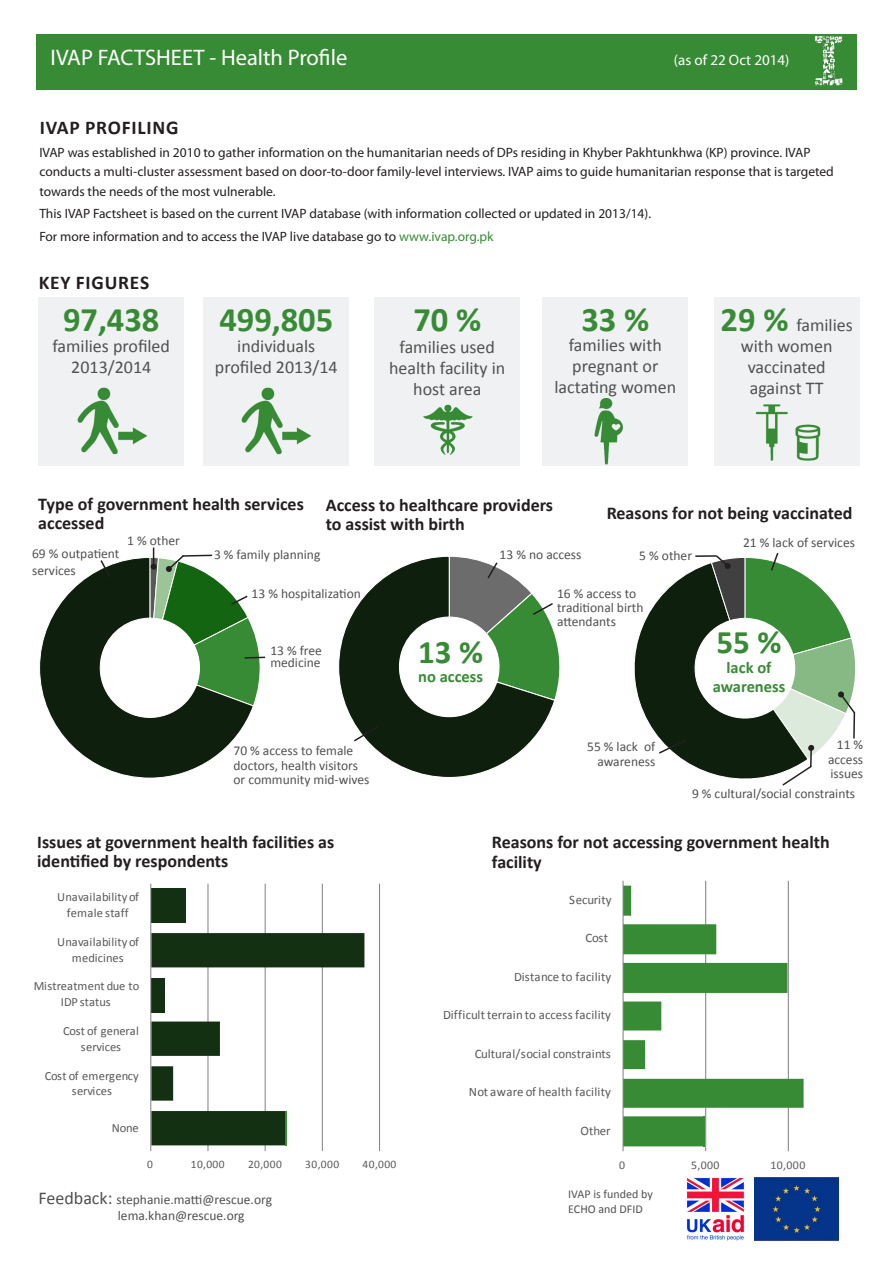
<style>
.page{position:relative;width:893px;height:1263px;background:#fff}
.page>*{position:absolute;margin:0;border:0;box-sizing:border-box;transform-origin:0 0}
.t1{font:700 34.5px "Calibri";color:#388b35}
.t2{font:700 33px "Calibri";color:#388b35}
.t3{font:22.5px "Myriad Pro";color:#fff}
.t4{font:700 19.5px "Calibri";letter-spacing:.04em;color:#231f20}
.t5{font:700 18px/19.5px "Calibri";color:#231f20}
.t6{font:18px/21px "Calibri";color:#515151;text-align:center}
.t7{font:700 16.5px/19.5px "Calibri";color:#388b35;text-align:center}
.t8{font:15px "Myriad Pro";color:#fff}
.t9{font:13.5px/19.5px "Myriad Pro";color:#231f20}
.t10{font:13.5px/14.2px "Calibri";color:#515151}
.t11{font:13.5px "Calibri";color:#505052}
.t12{font:12.9px "Calibri";letter-spacing:.02em;color:#595959}
.t13{font:12.9px "Calibri";color:#595959}
.t14{font:12.45px/15.6px "Calibri";color:#595959;text-align:center}
.t15{font:12.45px/15.6px "Calibri";letter-spacing:.02em;color:#595959;text-align:center}
.t16{font:12px/15px "Calibri";color:#515151}
.t17{font:11.85px "Calibri";letter-spacing:.04em;color:#595959}
.t18{font:11.4px "Calibri";letter-spacing:.04em;color:#595959}
.s1{color:#388b35}
.s2{font-weight:700;font-size:34.5px;color:#388b35}
.s3{font-size:18px}
</style>
<div class="page">
<svg style="left:338px;top:556px;width:216px;height:222px;fill:#0f1f0d"></svg>
<svg style="left:39px;top:557px;width:214px;height:221px;fill:#0f1f0d"></svg>
<div style="left:36px;top:34px;width:821px;height:56px;background:#388b35"></div>
<img style="left:814px;top:37px;width:29px;height:49px">
<svg style="left:352px;top:725px;width:28px;height:18px"></svg>
<div style="left:39px;top:297px;width:145px;height:169px;background:#f0f1f2"></div>
<div style="left:375px;top:297px;width:145px;height:169px;background:#f0f1f2"></div>
<div style="left:543px;top:297px;width:145px;height:169px;background:#f0f1f2"></div>
<div style="left:204px;top:297px;width:145px;height:169px;background:#f0f1f2"></div>
<div style="left:714px;top:297px;width:145px;height:169px;background:#f0f1f2"></div>
<img style="left:77px;top:387px;width:70px;height:68px">
<img style="left:241px;top:387px;width:70px;height:68px">
<img style="left:686px;top:1177px;width:58px;height:64px">
<img style="left:754px;top:1177px;width:85px;height:64px">
<svg style="left:99px;top:558px;width:13px;height:21px"></svg>
<svg style="left:448px;top:556px;width:112px;height:146px"></svg>
<img style="left:755px;top:404px;width:66px;height:57px">
<img style="left:423px;top:404px;width:50px;height:51px">
<svg style="left:149px;top:547px;width:117px;height:160px"></svg>
<svg style="left:634px;top:553px;width:222px;height:233px"></svg>
<img style="left:594px;top:398px;width:29px;height:66px">
<hr style="left:207px;top:884px;width:1px;height:267px;background:#868686">
<hr style="left:265px;top:884px;width:1px;height:267px;background:#868686">
<hr style="left:322px;top:884px;width:1px;height:267px;background:#868686">
<hr style="left:379px;top:884px;width:1px;height:267px;background:#868686">
<div style="left:151px;top:888px;width:35px;height:35px;background:#143012"></div>
<svg style="left:151px;top:933px;width:213px;height:212px"></svg>
<hr style="left:285px;top:1111px;width:1px;height:34px;background:#388b35">
<hr style="left:150px;top:884px;width:1px;height:267px;background:#868686">
<hr style="left:705px;top:881px;width:1px;height:270px;background:#868686">
<hr style="left:788px;top:881px;width:1px;height:270px;background:#868686">
<hr style="left:870px;top:881px;width:1px;height:270px;background:#868686">
<svg style="left:624px;top:886px;width:180px;height:260px"></svg>
<hr style="left:703px;top:1116px;width:1px;height:30px;background:#388b35">
<hr style="left:622px;top:881px;width:2px;height:270px;background:#868686">
<p class="t3" style="left:51px;top:44px;width:298px">IVAP FACTSHEET - Health Profile</p>
<p class="t8" style="left:674px;top:51px;width:117px">(as of 22 Oct 2014)</p>
<p class="t4" style="left:40px;top:115px;width:140px">IVAP PROFILING</p>
<p class="t9" style="left:39px;top:142px;width:796px">IVAP was established in 2010 to gather information on the humanitarian needs of DPs residing in Khyber Pakhtunkhwa (KP) province. IVAP conducts a multi-cluster assessment based on door-to-door family-level interviews. IVAP aims to guide humanitarian response that is targeted towards the needs of the most vulnerable.</p>
<p class="t9" style="left:39px;top:204px;width:613px">This IVAP Factsheet is based on the current IVAP database (with information collected or updated in 2013/14).</p>
<p class="t9" style="left:39px;top:226px;width:456px">For more information and to access the IVAP live database go to <span class="s1">www.ivap.org.pk</span></p>
<p class="t4" style="left:39px;top:271px;width:112px">KEY FIGURES</p>
<p class="t1" style="left:63px;top:298px;width:98px">97,438</p>
<p class="t6" style="left:52px;top:334px;width:119px">families profiled<br>2013/2014</p>
<p class="t1" style="left:219px;top:298px;width:115px">499,805</p>
<p class="t6" style="left:215px;top:334px;width:124px">individuals profiled 2013/14</p>
<p class="t1" style="left:413px;top:298px;width:69px">70 %</p>
<p class="t6" style="left:389px;top:336px;width:118px">families used health facility in host area</p>
<p class="t1" style="left:581px;top:298px;width:69px">33 %</p>
<p class="t6" style="left:554px;top:334px;width:123px">families with pregnant or lactating women</p>
<p class="t6" style="left:721px;top:313px;width:134px"><span class="s2">29 %</span> families with women vaccinated</p>
<p class="t6" style="left:750px;top:376px;width:75px">against TT</p>
<p class="t5" style="left:38px;top:493px;width:267px">Type of government health services accessed</p>
<p class="t5" style="left:326px;top:494px;width:229px">Access to healthcare providers to assist with birth</p>
<p class="t5" style="left:607px;top:502px;width:247px">Reasons for not being vaccinated</p>
<p class="t10" style="left:32px;top:545px;width:89px;line-height:16.2px">69 % outpatient services</p>
<p class="t10" style="left:127px;top:533px;width:54px">1 % other</p>
<p class="t10" style="left:214px;top:547px;width:108px">3 % family planning</p>
<p class="t10" style="left:500px;top:547px;width:83px">13 % no access</p>
<p class="t10" style="left:639px;top:547px;width:54px">5 % other</p>
<p class="t10" style="left:252px;top:586px;width:111px">13 % hospitalization</p>
<p class="t10" style="left:270px;top:644px;width:53px;line-height:12px">13 % free medicine</p>
<p class="t2" style="left:418px;top:631px;width:66px">13 %</p>
<p class="t7" style="left:418px;top:666px;width:66px">no access</p>
<p class="t10" style="left:557px;top:586px;width:88px">16 % access to traditional birth attendants</p>
<p class="t10" style="left:743px;top:535px;width:113px">21 % lack of services</p>
<p class="t2" style="left:716px;top:622px;width:66px">55 %</p>
<p class="t7" style="left:713px;top:657px;width:74px">lack of awareness</p>
<p class="t10" style="left:234px;top:743px;width:137px">70 % access to female doctors, health visitors or community mid-wives</p>
<p class="t10" style="left:587px;top:739px;width:70px;text-align:right">55 % lack of awareness</p>
<p class="t10" style="left:828px;top:737px;width:37px;text-align:justify;text-indent:9px">11 % access issues</p>
<p class="t10" style="left:692px;top:786px;width:165px">9 % cultural/social constraints</p>
<p class="t5" style="left:37px;top:831px;width:299px">Issues at government health facilities as identified by respondents</p>
<p class="t15" style="left:57px;top:889px;width:83px">Unavailability of female staff</p>
<p class="t15" style="left:57px;top:933px;width:83px">Unavailability of medicines</p>
<p class="t14" style="left:34px;top:978px;width:107px">Mistreatment due to<br>IDP status</p>
<p class="t14" style="left:63px;top:1022px;width:77px">Cost of general services</p>
<p class="t14" style="left:45px;top:1067px;width:96px">Cost of emergency services</p>
<p class="t14" style="left:112px;top:1119px;width:29px">None</p>
<p class="t18" style="left:147px;top:1157px;width:7px">0</p>
<p class="t18" style="left:191px;top:1157px;width:35px">10,000</p>
<p class="t18" style="left:248px;top:1157px;width:35px">20,000</p>
<p class="t18" style="left:305px;top:1157px;width:35px">30,000</p>
<p class="t18" style="left:363px;top:1157px;width:35px">40,000</p>
<p class="t11" style="left:39px;top:1191px;width:235px"><span class="s3">Feedback:</span> stephanie.matti@rescue.org</p>
<p class="t11" style="left:118px;top:1207px;width:128px">lema.khan@rescue.org</p>
<p class="t5" style="left:492px;top:831px;width:339px">Reasons for not accessing government health facility</p>
<p class="t13" style="left:569px;top:891px;width:44px">Security</p>
<p class="t13" style="left:586px;top:930px;width:24px">Cost</p>
<p class="t12" style="left:514px;top:968px;width:99px">Distance to facility</p>
<p class="t12" style="left:443px;top:1007px;width:169px">Difficult terrain to access facility</p>
<p class="t13" style="left:475px;top:1045px;width:137px">Cultural/social constraints</p>
<p class="t12" style="left:469px;top:1084px;width:144px">Not aware of health facility</p>
<p class="t13" style="left:580px;top:1122px;width:32px">Other</p>
<p class="t17" style="left:619px;top:1157px;width:7px">0</p>
<p class="t17" style="left:691px;top:1157px;width:30px">5,000</p>
<p class="t17" style="left:770px;top:1157px;width:36px">10,000</p>
<p class="t16" style="left:568px;top:1186px;width:86px">IVAP is funded by<br>ECHO and DFID</p>
</div>
